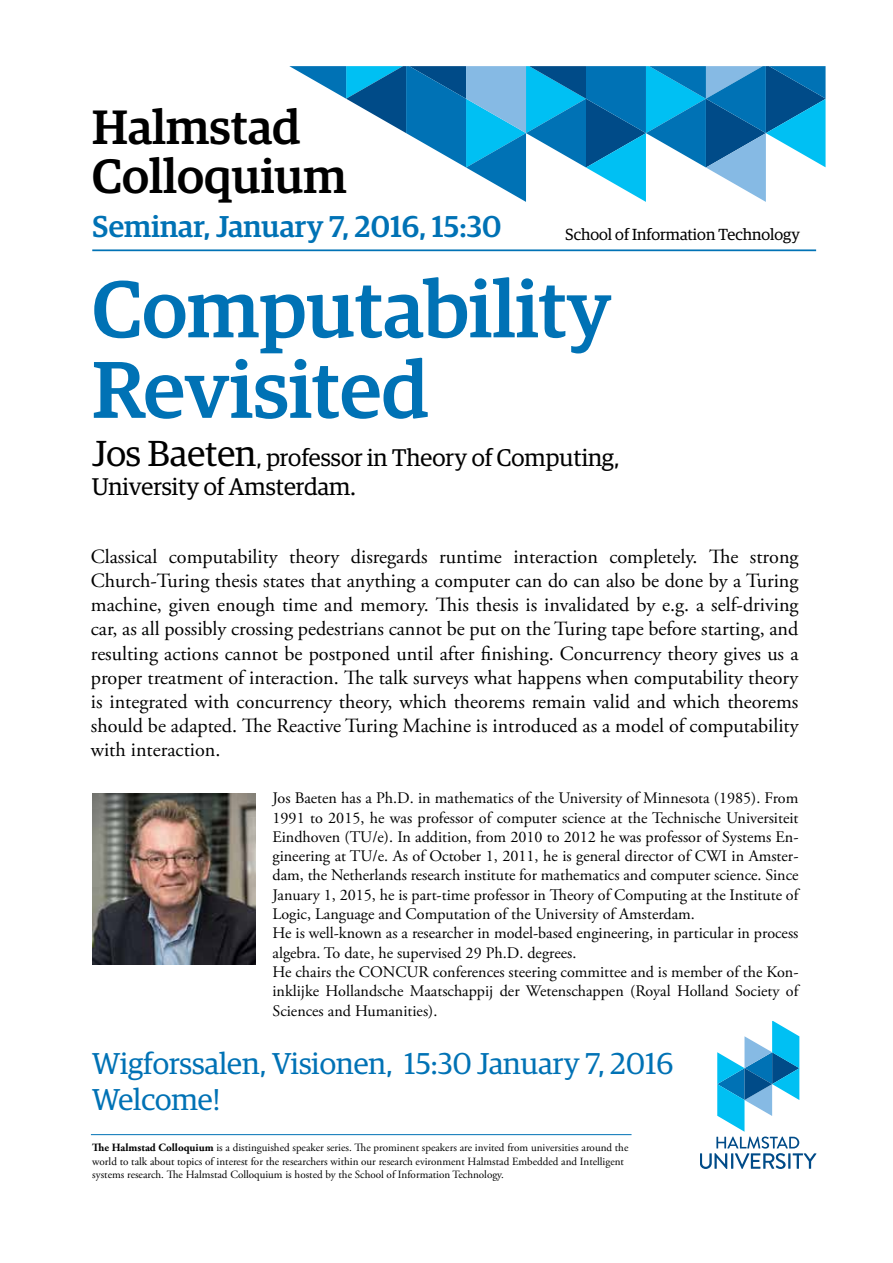
<style>
.page{position:relative;width:893px;height:1263px;background:#fff}
.page>*{position:absolute;margin:0;border:0;box-sizing:border-box;transform-origin:0 0}
.t1{font:500 80.55px/80.6px "Guardian Egyp";color:#0072b5}
.t2{font:500 48.3px/48.3px "Guardian Egyp";color:#000}
.t3{font:30.15px/36.3px "Guardian Egyp";color:#0072b5}
.t4{font:500 30.15px "Guardian Egyp";color:#0072b5}
.t5{font:24.15px/29px "Guardian Egyp";color:#000}
.t6{font:20.1px/24.2px "Adobe Garamond Pro";color:#000;text-align:justify}
.t7{font:16.05px/19.4px "Adobe Garamond Pro";color:#000}
.t8{font:16.05px "Guardian Egyp";color:#000}
.t9{font:11.1px/13.4px "Adobe Garamond Pro";color:#000}
.s1{font-size:36.3px}
.s2{font-weight:700}
</style>
<div class="page">
<svg style="left:289px;top:66px;width:536px;height:136px"></svg>
<hr style="left:92px;top:249px;width:724px;height:2px;background:#0072b5">
<svg style="left:700px;top:1021px;width:116px;height:148px"></svg>
<hr style="left:91px;top:1134px;width:540px;height:1px;background:#0072b5">
<img style="left:93px;top:794px;width:162px;height:170px">
<h2 class="t2" style="left:92px;top:100px;width:256px">Halmstad<br>Colloquium</h2>
<h3 class="t4" style="left:92px;top:205px;width:411px">Seminar, January 7, 2016, 15:30</h3>
<p class="t8" style="left:565px;top:223px;width:236px">School of Information Technology</p>
<h1 class="t1" style="left:92px;top:263px;width:521px">Computability<br>Revisited</h1>
<h3 class="t5" style="left:92px;top:442px;width:529px"><span class="s1">Jos Baeten</span>, professor in Theory of Computing,<br>University of Amsterdam.</h3>
<p class="t6" style="left:91px;top:545px;width:709px">Classical computability theory disregards runtime interaction completely. The strong Church-Turing thesis states that anything a computer can do can also be done by a Turing machine, given enough time and memory. This thesis is invalidated by e.g. a self-driving car, as all possibly crossing pedestrians cannot be put on the Turing tape before starting, and resulting actions cannot be postponed until after finishing. Concurrency theory gives us a proper treatment of interaction. The talk surveys what happens when computability theory is integrated with concurrency theory, which theorems remain valid and which theorems should be adapted. The Reactive Turing Machine is introduced as a model of computability with interaction.</p>
<p class="t7" style="left:272px;top:789px;width:527px">Jos Baeten has a Ph.D. in mathematics of the University of Minnesota (1985). From 1991 to 2015, he was professor of computer science at the Technische Universiteit Eindhoven (TU/e). In addition, from 2010 to 2012 he was professor of Systems En&shy;gineering at TU/e. As of October 1, 2011, he is general director of CWI in Amster&shy;dam, the Netherlands research institute for mathematics and computer science. Since January 1, 2015, he is part-time professor in Theory of Computing at the Institute of Logic, Language and Computation of the University of Amsterdam.<br>He is well-known as a researcher in model-based engineering, in particular in process algebra. To date, he supervised 29 Ph.D. degrees.<br>He chairs the CONCUR conferences steering committee and is member of the Kon&shy;inklijke Hollandsche Maatschappij der Wetenschappen (Royal Holland Society of Sciences and Humanities).</p>
<h3 class="t3" style="left:92px;top:1043px;width:583px">Wigforssalen, Visionen, 15:30 January 7, 2016<br>Welcome!</h3>
<p class="t9" style="left:92px;top:1141px;width:538px"><span class="s2">The Halmstad Colloquium</span> is a distinguished speaker series. The prominent speakers are invited from universities around the world to talk about topics of interest for the researchers within our research evironment Halmstad Embedded and Intelligent systems research. The Halmstad Colloquium is hosted by the School of Information Technology.</p>
</div>
